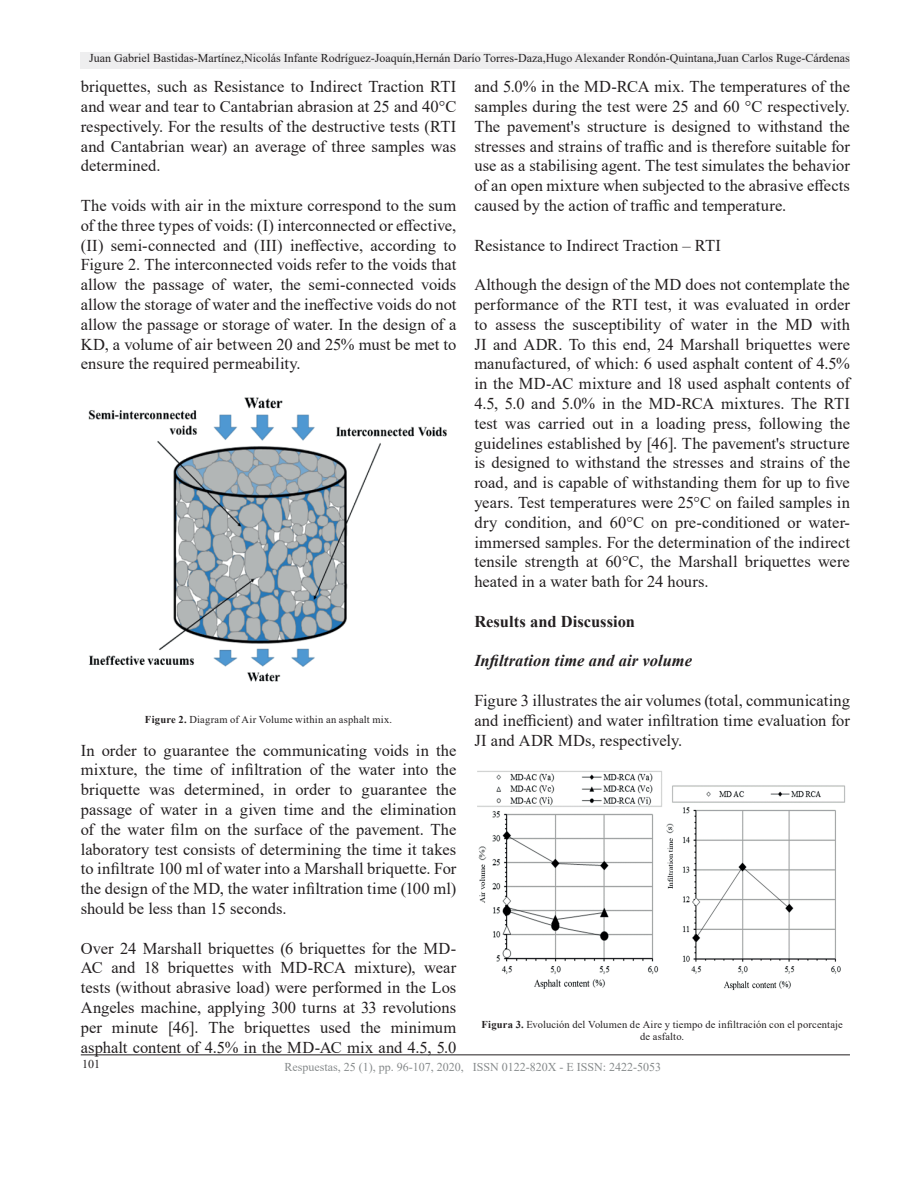
<style>
.page{position:relative;width:918px;height:1188px;background:#fff}
.page>*{position:absolute;margin:0;border:0;box-sizing:border-box;transform-origin:0 0}
.t1{font:16.5px/19.8px "Times New Roman";letter-spacing:.005em;color:#231f20;text-align:justify}
.t2{font:italic 700 16.5px "Times New Roman";letter-spacing:.005em;color:#231f20}
.t3{font:700 16.5px "Times New Roman";color:#231f20}
.t4{font:12px "Times New Roman";color:#231f20}
.t5{font:12px "Times New Roman";color:#868a8b}
.t6{font:10.5px/12.6px "Times New Roman";letter-spacing:.015em;color:#231f20;text-align:center}
.s1{font-weight:700}
</style>
<div class="page">
<div style="left:81px;top:52px;width:769px;height:17px;background:#eeeeef"></div>
<hr style="left:81px;top:1054px;width:769px;height:1px;background:#231f20">
<img style="left:88px;top:397px;width:359px;height:285px">
<img style="left:477px;top:771px;width:369px;height:219px">
<p class="t4" style="left:89px;top:50px;width:762px">Juan Gabriel Bastidas-Martínez,Nicolás Infante Rodríguez-Joaquín,Hernán Darío Torres-Daza,Hugo Alexander Rondón-Quintana,Juan Carlos Ruge-Cárdenas</p>
<p class="t1" style="left:81px;top:76px;width:377px">briquettes, such as Resistance to Indirect Traction RTI and wear and tear to Cantabrian abrasion at 25 and 40°C respectively. For the results of the destructive tests (RTI and Cantabrian wear) an average of three samples was determined.</p>
<p class="t1" style="left:81px;top:195px;width:377px">The voids with air in the mixture correspond to the sum of the three types of voids: (I) interconnected or effective, (II) semi-connected and (III) ineffective, according to Figure 2. The interconnected voids refer to the voids that allow the passage of water, the semi-connected voids allow the storage of water and the ineffective voids do not allow the passage or storage of water. In the design of a KD, a volume of air between 20 and 25% must be met to ensure the required permeability.</p>
<p class="t1" style="left:474px;top:76px;width:377px">and 5.0% in the MD-RCA mix. The temperatures of the samples during the test were 25 and 60 °C respectively.<br>The pavement's structure is designed to withstand the stresses and strains of traffic and is therefore suitable for use as a stabilising agent. The test simulates the behavior of an open mixture when subjected to the abrasive effects caused by the action of traffic and temperature.</p>
<p class="t1" style="left:474px;top:235px;width:248px">Resistance to Indirect Traction – RTI</p>
<p class="t1" style="left:474px;top:274px;width:377px">Although the design of the MD does not contemplate the performance of the RTI test, it was evaluated in order to assess the susceptibility of water in the MD with JI and ADR. To this end, 24 Marshall briquettes were manufactured, of which: 6 used asphalt content of 4.5% in the MD-AC mixture and 18 used asphalt contents of 4.5, 5.0 and 5.0% in the MD-RCA mixtures. The RTI test was carried out in a loading press, following the guidelines established by [46]. The pavement's structure is designed to withstand the stresses and strains of the road, and is capable of withstanding them for up to five years. Test temperatures were 25°C on failed samples in dry condition, and 60°C on pre-conditioned or water&shy;immersed samples. For the determination of the indirect tensile strength at 60°C, the Marshall briquettes were heated in a water bath for 24 hours.</p>
<p class="t3" style="left:474px;top:609px;width:162px">Results and Discussion</p>
<p class="t2" style="left:474px;top:649px;width:219px">Infiltration time and air volume</p>
<p class="t1" style="left:474px;top:690px;width:377px">Figure 3 illustrates the air volumes (total, communicating and inefficient) and water infiltration time evaluation for JI and ADR MDs, respectively.</p>
<p class="t6" style="left:145px;top:713px;width:249px"><span class="s1">Figure 2.</span> Diagram of Air Volume within an asphalt mix.</p>
<p class="t1" style="left:81px;top:740px;width:377px">In order to guarantee the communicating voids in the mixture, the time of infiltration of the water into the briquette was determined, in order to guarantee the passage of water in a given time and the elimination of the water film on the surface of the pavement. The laboratory test consists of determining the time it takes to infiltrate 100 ml of water into a Marshall briquette. For the design of the MD, the water infiltration time (100 ml) should be less than 15 seconds.</p>
<p class="t1" style="left:81px;top:938px;width:377px">Over 24 Marshall briquettes (6 briquettes for the MD-AC and 18 briquettes with MD-RCA mixture), wear tests (without abrasive load) were performed in the Los Angeles machine, applying 300 turns at 33 revolutions per minute [46]. The briquettes used the minimum asphalt content of 4.5% in the MD-AC mix and 4.5, 5.0</p>
<p class="t6" style="left:481px;top:1017px;width:363px"><span class="s1">Figura 3.</span> Evolución del Volumen de Aire y tiempo de infiltración con el porcentaje de asfalto.</p>
<p class="t4" style="left:82px;top:1056px;width:19px">101</p>
<p class="t5" style="left:284px;top:1059px;width:378px">Respuestas, 25 (1), pp. 96-107, 2020, ISSN 0122-820X - E ISSN: 2422-5053</p>
</div>
